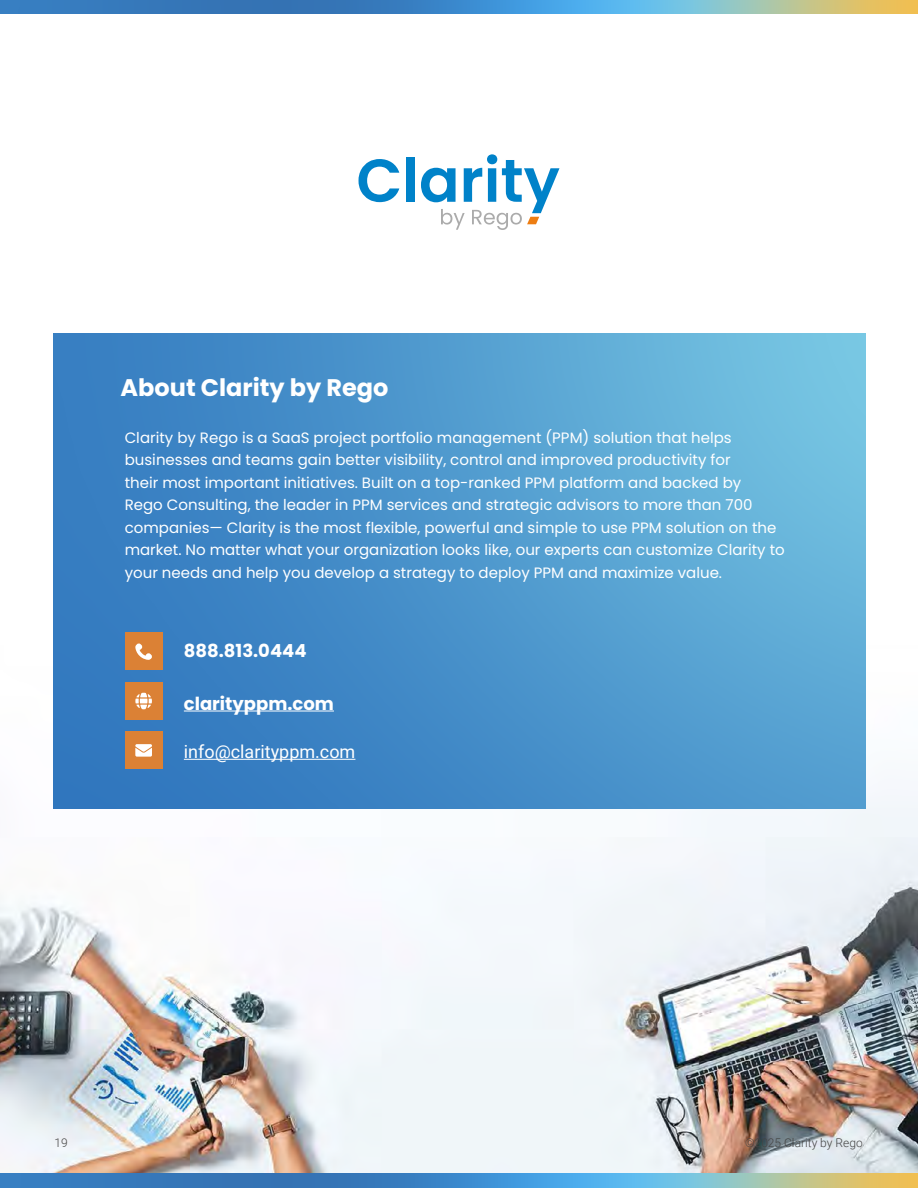
<style>
.page{position:relative;width:918px;height:1188px;background:#fff}
.page>*{position:absolute;margin:0;border:0;box-sizing:border-box;transform-origin:0 0}
.t1{font:700 24px "Poppins";color:#fff}
.t2{font:700 18px "Poppins";color:#fff}
.t3{font:18px "Roboto";color:#fff}
.t4{font:15px/22.5px "Poppins";color:#fff}
.t5{font:300 12px "Roboto";color:#444}
</style>
<div class="page">
<img style="left:0;top:333px;width:918px;height:855px">
<img style="left:54px;top:334px;width:812px;height:474px">
<div style="left:125px;top:632px;width:38px;height:38px;background:#db8135"></div>
<svg style="left:135px;top:643px;width:17px;height:17px"></svg>
<hr style="left:184px;top:711px;width:150px;height:1px;background:#fff">
<div style="left:125px;top:682px;width:38px;height:38px;background:#db8135"></div>
<svg style="left:135px;top:693px;width:17px;height:16px"></svg>
<hr style="left:184px;top:759px;width:171px;height:1px;background:#fff">
<div style="left:125px;top:731px;width:38px;height:38px;background:#db8135"></div>
<svg style="left:135px;top:744px;width:17px;height:13px"></svg>
<img style="left:0;top:0;width:918px;height:14px">
<svg style="left:359px;top:159px;width:40px;height:43px"></svg>
<div style="left:407px;top:157px;width:8px;height:45px;background:#0082c9"></div>
<svg style="left:421px;top:154px;width:138px;height:76px"></svg>
<h1 class="t1" style="left:121px;top:374px;width:269px">About Clarity by Rego</h1>
<p class="t4" style="left:125px;top:426px;width:662px">Clarity by Rego is a SaaS project portfolio management (PPM) solution that helps businesses and teams gain better visibility, control and improved productivity for<br>their most important initiatives. Built on a top-ranked PPM platform and backed by<br>Rego Consulting, the leader in PPM services and strategic advisors to more than 700 companies— Clarity is the most flexible, powerful and simple to use PPM solution on the market. No matter what your organization looks like, our experts can customize Clarity to your needs and help you develop a strategy to deploy PPM and maximize value.</p>
<p class="t2" style="left:184px;top:641px;width:124px">888.813.0444</p>
<p class="t2" style="left:184px;top:693px;width:152px">clarityppm.com</p>
<p class="t3" style="left:184px;top:739px;width:173px">info@clarityppm.com</p>
<p class="t5" style="left:55px;top:1134px;width:15px">19</p>
<p class="t5" style="left:745px;top:1134px;width:119px">©2025 Clarity by Rego</p>
</div>
